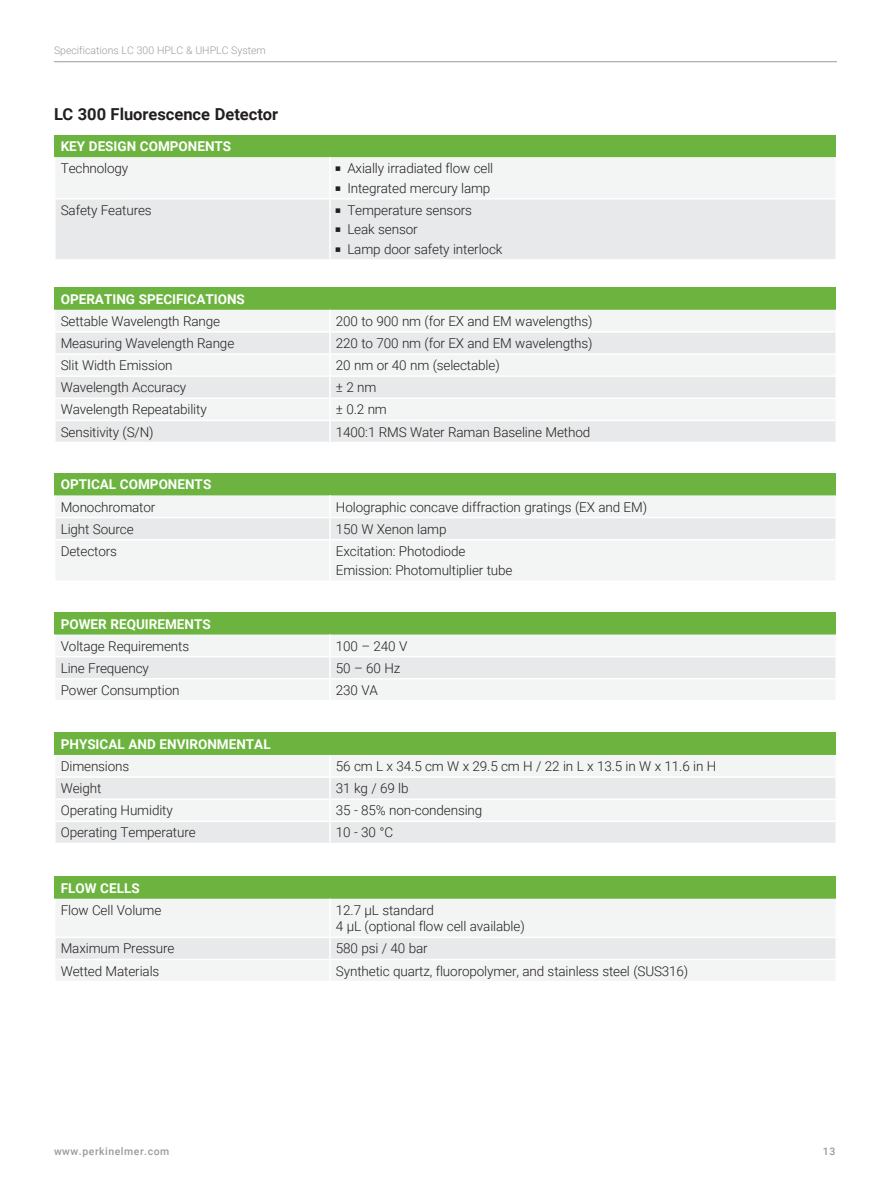
<style>
.page{position:relative;width:891px;height:1188px;background:#fff}
.page>*{position:absolute;margin:0;border:0;box-sizing:border-box;transform-origin:0 0}
.Intro_Subhead{font:700 16.5px "Roboto";color:#231f20}
.t1{font:300 13.5px "Roboto";letter-spacing:-.01em;color:#231f20}
.t2{font:700 13.5px "Roboto";color:#fff}
.t3{font:300 10.5px "Roboto";color:#999b9e}
.t4{font:500 10.5px "Roboto";letter-spacing:.05em;color:#999b9e}
</style>
<div class="page">
<hr style="left:54px;top:61px;width:783px;height:1px;background:#999b9e">
<div style="left:55px;top:612px;width:781px;height:23px;background:#6cb43f"></div>
<svg style="left:55px;top:635px;width:781px;height:65px"></svg>
<div style="left:55px;top:473px;width:781px;height:22px;background:#6cb43f"></div>
<div style="left:56px;top:541px;width:779px;height:39px;background:#f3f4f4"></div>
<svg style="left:55px;top:495px;width:781px;height:44px"></svg>
<hr style="left:329px;top:540px;width:2px;height:41px;background:#fff">
<div style="left:55px;top:135px;width:781px;height:22px;background:#6cb43f"></div>
<div style="left:56px;top:200px;width:780px;height:59px;background:#e8e9ea"></div>
<hr style="left:329px;top:200px;width:2px;height:59px;background:#fff">
<div style="left:55px;top:288px;width:781px;height:22px;background:#6cb43f"></div>
<div style="left:56px;top:310px;width:779px;height:21px;background:#f3f4f4"></div>
<svg style="left:56px;top:333px;width:780px;height:109px;fill:#e8e9ea"></svg>
<hr style="left:329px;top:310px;width:2px;height:21px;background:#fff">
<hr style="left:329px;top:333px;width:2px;height:20px;background:#fff">
<hr style="left:54px;top:353px;width:276px;height:2px;background:#fff">
<hr style="left:330px;top:353px;width:507px;height:2px;background:#fff">
<hr style="left:329px;top:355px;width:2px;height:20px;background:#fff">
<hr style="left:54px;top:375px;width:276px;height:2px;background:#fff">
<hr style="left:330px;top:375px;width:507px;height:2px;background:#fff">
<hr style="left:329px;top:377px;width:2px;height:21px;background:#fff">
<hr style="left:54px;top:398px;width:276px;height:1px;background:#fff">
<hr style="left:330px;top:398px;width:507px;height:1px;background:#fff">
<hr style="left:329px;top:399px;width:2px;height:21px;background:#fff">
<hr style="left:54px;top:420px;width:276px;height:1px;background:#fff">
<hr style="left:330px;top:420px;width:507px;height:1px;background:#fff">
<hr style="left:329px;top:421px;width:2px;height:21px;background:#fff">
<div style="left:55px;top:733px;width:781px;height:22px;background:#6cb43f"></div>
<div style="left:56px;top:755px;width:779px;height:21px;background:#f3f4f4"></div>
<svg style="left:56px;top:778px;width:780px;height:65px;fill:#e8e9ea"></svg>
<hr style="left:329px;top:755px;width:2px;height:21px;background:#fff">
<hr style="left:329px;top:778px;width:2px;height:20px;background:#fff">
<hr style="left:54px;top:798px;width:276px;height:2px;background:#fff">
<hr style="left:330px;top:798px;width:507px;height:2px;background:#fff">
<hr style="left:329px;top:800px;width:2px;height:21px;background:#fff">
<hr style="left:54px;top:821px;width:276px;height:1px;background:#fff">
<hr style="left:330px;top:821px;width:507px;height:1px;background:#fff">
<hr style="left:329px;top:822px;width:2px;height:21px;background:#fff">
<div style="left:55px;top:877px;width:781px;height:22px;background:#6cb43f"></div>
<div style="left:56px;top:899px;width:779px;height:37px;background:#f3f4f4"></div>
<hr style="left:329px;top:899px;width:2px;height:38px;background:#fff">
<svg style="left:55px;top:938px;width:781px;height:43px"></svg>
<div style="left:55px;top:157px;width:781px;height:41px;background:#f3f4f4"></div>
<svg style="left:336px;top:208px;width:4px;height:5px"></svg>
<svg style="left:336px;top:228px;width:4px;height:4px"></svg>
<svg style="left:336px;top:247px;width:4px;height:5px"></svg>
<p class="t3" style="left:54px;top:43px;width:213px">Specifications LC 300 HPLC &amp; UHPLC System</p>
<p class="Intro_Subhead" style="left:54px;top:103px;width:226px">LC 300 Fluorescence Detector</p>
<p class="t2" style="left:61px;top:137px;width:172px">KEY DESIGN COMPONENTS</p>
<p class="t1" style="left:61px;top:159px;width:69px">Technology</p>
<p class="t1" style="left:347px;top:159px;width:148px">Axially irradiated flow cell</p>
<p class="t1" style="left:347px;top:178px;width:145px">Integrated mercury lamp</p>
<p class="t1" style="left:61px;top:201px;width:93px">Safety Features</p>
<p class="t1" style="left:347px;top:201px;width:126px">Temperature sensors</p>
<p class="t1" style="left:347px;top:220px;width:72px">Leak sensor</p>
<p class="t1" style="left:347px;top:240px;width:157px">Lamp door safety interlock</p>
<p class="t2" style="left:61px;top:290px;width:186px">OPERATING SPECIFICATIONS</p>
<p class="t1" style="left:61px;top:312px;width:161px">Settable Wavelength Range</p>
<p class="t1" style="left:336px;top:312px;width:258px">200 to 900 nm (for EX and EM wavelengths)</p>
<p class="t1" style="left:61px;top:334px;width:175px">Measuring Wavelength Range</p>
<p class="t1" style="left:336px;top:334px;width:258px">220 to 700 nm (for EX and EM wavelengths)</p>
<p class="t1" style="left:61px;top:356px;width:113px">Slit Width Emission</p>
<p class="t1" style="left:336px;top:356px;width:165px">20 nm or 40 nm (selectable)</p>
<p class="t1" style="left:61px;top:378px;width:127px">Wavelength Accuracy</p>
<p class="t1" style="left:336px;top:378px;width:42px">± 2 nm</p>
<p class="t1" style="left:61px;top:400px;width:148px">Wavelength Repeatability</p>
<p class="t1" style="left:336px;top:400px;width:52px">± 0.2 nm</p>
<p class="t1" style="left:61px;top:422px;width:94px">Sensitivity (S/N)</p>
<p class="t1" style="left:336px;top:422px;width:256px">1400:1 RMS Water Raman Baseline Method</p>
<p class="t2" style="left:61px;top:475px;width:152px">OPTICAL COMPONENTS</p>
<p class="t1" style="left:61px;top:497px;width:96px">Monochromator</p>
<p class="t1" style="left:336px;top:497px;width:313px">Holographic concave diffraction gratings (EX and EM)</p>
<p class="t1" style="left:61px;top:519px;width:74px">Light Source</p>
<p class="t1" style="left:336px;top:519px;width:112px">150 W Xenon lamp</p>
<p class="t1" style="left:61px;top:542px;width:58px">Detectors</p>
<p class="t1" style="left:336px;top:542px;width:131px">Excitation: Photodiode</p>
<p class="t1" style="left:336px;top:561px;width:178px">Emission: Photomultiplier tube</p>
<p class="t2" style="left:61px;top:614px;width:151px">POWER REQUIREMENTS</p>
<p class="t1" style="left:61px;top:636px;width:130px">Voltage Requirements</p>
<p class="t1" style="left:336px;top:636px;width:73px">100 – 240 V</p>
<p class="t1" style="left:61px;top:659px;width:90px">Line Frequency</p>
<p class="t1" style="left:336px;top:659px;width:66px">50 – 60 Hz</p>
<p class="t1" style="left:61px;top:681px;width:120px">Power Consumption</p>
<p class="t1" style="left:336px;top:681px;width:44px">230 VA</p>
<p class="t2" style="left:61px;top:735px;width:211px">PHYSICAL AND ENVIRONMENTAL</p>
<p class="t1" style="left:61px;top:757px;width:70px">Dimensions</p>
<p class="t1" style="left:336px;top:757px;width:382px">56 cm L x 34.5 cm W x 29.5 cm H / 22 in L x 13.5 in W x 11.6 in H</p>
<p class="t1" style="left:61px;top:779px;width:42px">Weight</p>
<p class="t1" style="left:336px;top:779px;width:74px">31 kg / 69 lb</p>
<p class="t1" style="left:61px;top:801px;width:114px">Operating Humidity</p>
<p class="t1" style="left:336px;top:801px;width:148px">35 - 85% non-condensing</p>
<p class="t1" style="left:61px;top:823px;width:137px">Operating Temperature</p>
<p class="t1" style="left:336px;top:823px;width:59px">10 - 30 °C</p>
<p class="t2" style="left:61px;top:878px;width:80px">FLOW CELLS</p>
<p class="t1" style="left:61px;top:901px;width:102px">Flow Cell Volume</p>
<p class="t1" style="left:336px;top:901px;width:100px">12.7 µL standard</p>
<p class="t1" style="left:336px;top:917px;width:190px">4 µL (optional flow cell available)</p>
<p class="t1" style="left:61px;top:939px;width:115px">Maximum Pressure</p>
<p class="t1" style="left:336px;top:939px;width:93px">580 psi / 40 bar</p>
<p class="t1" style="left:61px;top:961px;width:100px">Wetted Materials</p>
<p class="t1" style="left:336px;top:961px;width:354px">Synthetic quartz, fluoropolymer, and stainless steel (SUS316)</p>
<p class="t4" style="left:54px;top:1144px;width:117px">www.perkinelmer.com</p>
<p class="t4" style="left:823px;top:1144px;width:14px">13</p>
</div>
